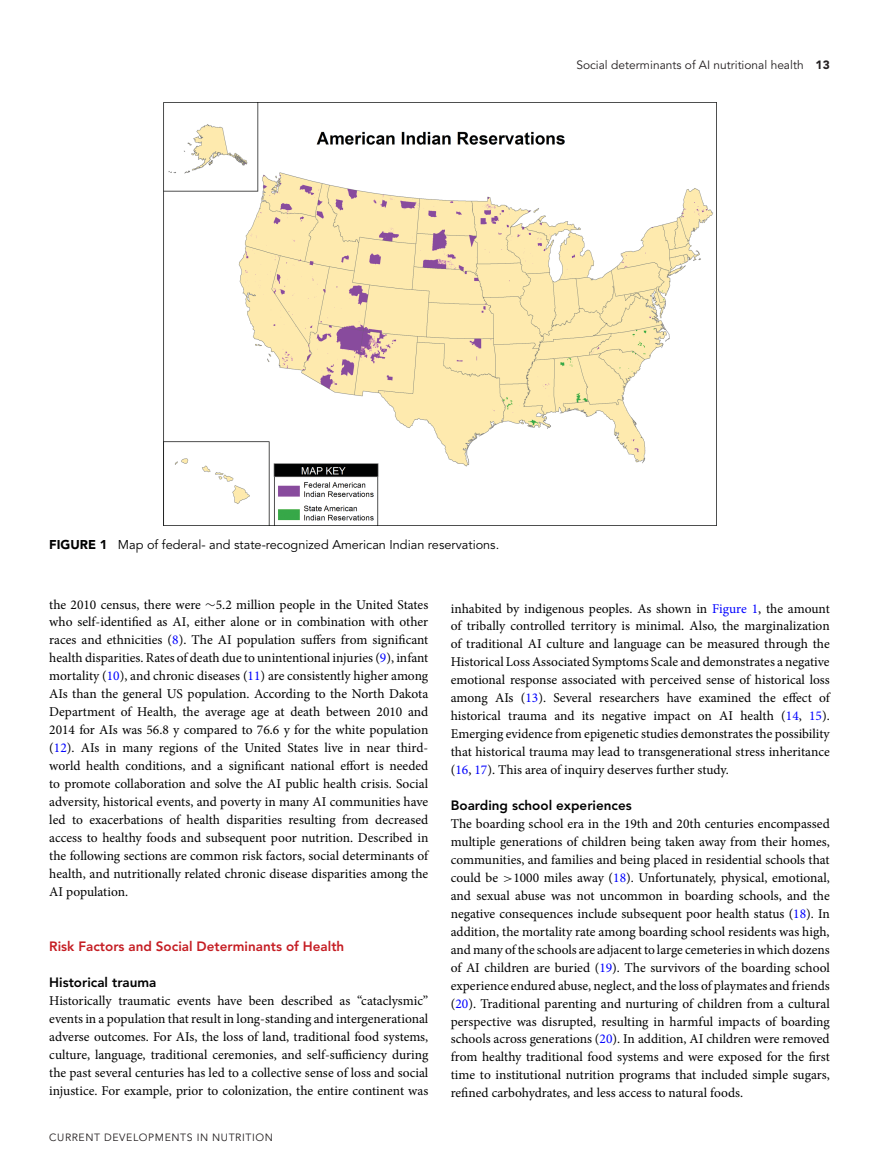
<style>
.page{position:relative;width:878px;height:1175px;background:#fff}
.page>*{position:absolute;margin:0;border:0;box-sizing:border-box;transform-origin:0 0}
.t1{font:13.5px/18px "Minion Pro";color:#000;text-align:justify}
.t2{font:800 13.5px "Avenir LT Std";color:#000}
.t3{font:800 13.5px "Avenir LT Std";color:#c51d23}
.t4{font:12.75px "Avenir LT Std";color:#000}
.t5{font:12px "Avenir LT Std";color:#231f20}
.t6{font:10.5px "Avenir LT Std";letter-spacing:.055em;color:#231f20}
.s1{font-weight:900}
.s2{font-family:"MTSY"}
.s3{color:#00f}
.s4{font-family:"RMTMI"}
</style>
<div class="page">
<img style="left:163px;top:102px;width:553px;height:423px">
<p class="t5" style="left:576px;top:60px;width:255px">Social determinants of AI nutritional health <span class="s1">13</span></p>
<p class="t4" style="left:49px;top:539px;width:451px"><span class="s1">FIGURE 1</span> Map of federal- and state-recognized American Indian reservations.</p>
<p class="t1" style="left:49px;top:596px;width:380px">the 2010 census, there were <span class="s2">∼</span>5.2 million people in the United States who self-identified as AI, either alone or in combination with other races and ethnicities (<span class="s3">8</span>). The AI population suffers from significant health disparities. Rates of death due to unintentional injuries (<span class="s3">9</span>), infant mortality (<span class="s3">10</span>), and chronic diseases (<span class="s3">11</span>) are consistently higher among AIs than the general US population. According to the North Dakota Department of Health, the average age at death between 2010 and 2014 for AIs was 56.8 y compared to 76.6 y for the white population (<span class="s3">12</span>). AIs in many regions of the United States live in near third&shy;world health conditions, and a significant national effort is needed to promote collaboration and solve the AI public health crisis. Social adversity, historical events, and poverty in many AI communities have led to exacerbations of health disparities resulting from decreased access to healthy foods and subsequent poor nutrition. Described in the following sections are common risk factors, social determinants of health, and nutritionally related chronic disease disparities among the AI population.</p>
<p class="t3" style="left:49px;top:940px;width:296px">Risk Factors and Social Determinants of Health</p>
<p class="t2" style="left:49px;top:976px;width:109px">Historical trauma</p>
<p class="t1" style="left:49px;top:992px;width:380px">Historically traumatic events have been described as “cataclysmic” events in a population that result in long-standing and intergenerational adverse outcomes. For AIs, the loss of land, traditional food systems, culture, language, traditional ceremonies, and self-sufficiency during the past several centuries has led to a collective sense of loss and social injustice. For example, prior to colonization, the entire continent was</p>
<p class="t6" style="left:49px;top:1133px;width:225px">CURRENT DEVELOPMENTS IN NUTRITION</p>
<p class="t1" style="left:451px;top:600px;width:380px">inhabited by indigenous peoples. As shown in <span class="s3">Figure 1</span>, the amount of tribally controlled territory is minimal. Also, the marginalization of traditional AI culture and language can be measured through the Historical Loss Associated Symptoms Scale and demonstrates a negative emotional response associated with perceived sense of historical loss among AIs (<span class="s3">13</span>). Several researchers have examined the effect of historical trauma and its negative impact on AI health (<span class="s3">14</span>, <span class="s3">15</span>).<br>Emerging evidence from epigenetic studies demonstrates the possibility that historical trauma may lead to transgenerational stress inheritance (<span class="s3">16</span>, <span class="s3">17</span>). This area of inquiry deserves further study.</p>
<p class="t2" style="left:451px;top:799px;width:182px">Boarding school experiences</p>
<p class="t1" style="left:451px;top:816px;width:380px">The boarding school era in the 19th and 20th centuries encompassed multiple generations of children being taken away from their homes, communities, and families and being placed in residential schools that could be <span class="s4">&gt;</span>1000 miles away (<span class="s3">18</span>). Unfortunately, physical, emotional, and sexual abuse was not uncommon in boarding schools, and the negative consequences include subsequent poor health status (<span class="s3">18</span>). In addition, the mortality rate among boarding school residents was high, and many of the schools are adjacent to large cemeteries in which dozens of AI children are buried (<span class="s3">19</span>). The survivors of the boarding school experience endured abuse, neglect, and the loss of playmates and friends (<span class="s3">20</span>). Traditional parenting and nurturing of children from a cultural perspective was disrupted, resulting in harmful impacts of boarding schools across generations (<span class="s3">20</span>). In addition, AI children were removed from healthy traditional food systems and were exposed for the first time to institutional nutrition programs that included simple sugars, refined carbohydrates, and less access to natural foods.</p>
</div>
